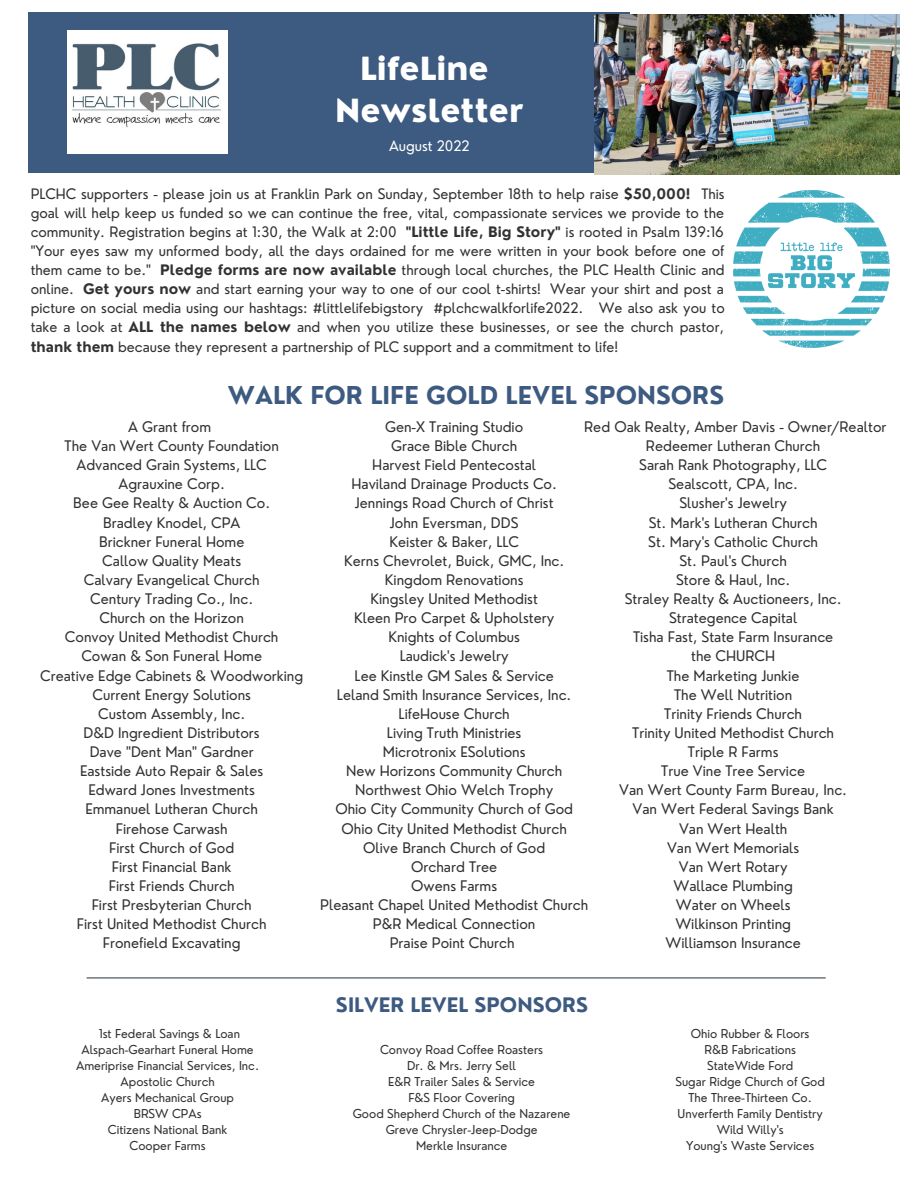
<style>
.page{position:relative;width:918px;height:1188px;background:#fff}
.page>*{position:absolute;margin:0;border:0;box-sizing:border-box;transform-origin:0 0}
.t1{font:800 31.05px/42.8px "Nourd";color:#fff;text-align:center}
.t2{font:700 24px "Nourd";color:#3d5a80}
.t3{font:700 19.5px "Nourd";color:#3d5a80}
.t4{font:14.25px/19.2px "Nourd";color:#323232;text-align:center}
.t5{font:14.1px/19.2px "Nourd";color:#323232;text-align:justify}
.t6{font:14.1px "Nourd";color:#fff}
.t7{font:12px/16px "Nourd";color:#323232;text-align:center}
.s1{font-weight:700}
</style>
<div class="page">
<div style="left:28px;top:13px;width:602px;height:160px;background:#3d5a80"></div>
<hr style="left:87px;top:977px;width:739px;height:1px;background:#3d4850">
<img style="left:68px;top:30px;width:159px;height:124px">
<img style="left:594px;top:14px;width:305px;height:161px">
<img style="left:733px;top:191px;width:157px;height:156px">
<h1 class="t1" style="left:335px;top:47px;width:190px">LifeLine<br>Newsletter</h1>
<p class="t6" style="left:389px;top:137px;width:82px">August 2022</p>
<p class="t5" style="left:31px;top:184px;width:696px">PLCHC supporters - please join us at Franklin Park on Sunday, September 18th to help raise <span class="s1">$50,000!</span> This goal will help keep us funded so we can continue the free, vital, compassionate services we provide to the community. Registration begins at 1:30, the Walk at 2:00 <span class="s1">"Little Life, Big Story"</span> is rooted in Psalm 139:16 "Your eyes saw my unformed body, all the days ordained for me were written in your book before one of them came to be." <span class="s1">Pledge forms are now available</span> through local churches, the PLC Health Clinic and online. <span class="s1">Get yours now</span> and start earning your way to one of our cool t-shirts! Wear your shirt and post a picture on social media using our hashtags: #littlelifebigstory #plchcwalkforlife2022. We also ask you to take a look at <span class="s1">ALL the names below</span> and when you utilize these businesses, or see the church pastor, <span class="s1">thank them</span> because they represent a partnership of PLC support and a commitment to life!</p>
<h2 class="t2" style="left:228px;top:380px;width:498px">WALK FOR LIFE GOLD LEVEL SPONSORS</h2>
<p class="t4" style="left:40px;top:417px;width:265px">A Grant from<br>The Van Wert County Foundation<br>Advanced Grain Systems, LLC<br>Agrauxine Corp.<br>Bee Gee Realty &amp; Auction Co.<br>Bradley Knodel, CPA<br>Brickner Funeral Home<br>Callow Quality Meats<br>Calvary Evangelical Church<br>Century Trading Co., Inc.<br>Church on the Horizon<br>Convoy United Methodist Church<br>Cowan &amp; Son Funeral Home<br>Creative Edge Cabinets &amp; Woodworking<br>Current Energy Solutions<br>Custom Assembly, Inc.<br>D&amp;D Ingredient Distributors<br>Dave "Dent Man" Gardner<br>Eastside Auto Repair &amp; Sales<br>Edward Jones Investments<br>Emmanuel Lutheran Church<br>Firehose Carwash<br>First Church of God<br>First Financial Bank<br>First Friends Church<br>First Presbyterian Church<br>First United Methodist Church<br>Fronefield Excavating</p>
<p class="t4" style="left:584px;top:417px;width:304px">Red Oak Realty, Amber Davis - Owner/Realtor<br>Redeemer Lutheran Church<br>Sarah Rank Photography, LLC<br>Sealscott, CPA, Inc.<br>Slusher's Jewelry<br>St. Mark's Lutheran Church<br>St. Mary's Catholic Church<br>St. Paul's Church<br>Store &amp; Haul, Inc.<br>Straley Realty &amp; Auctioneers, Inc.<br>Strategence Capital<br>Tisha Fast, State Farm Insurance<br>the CHURCH<br>The Marketing Junkie<br>The Well Nutrition<br>Trinity Friends Church<br>Trinity United Methodist Church<br>Triple R Farms<br>True Vine Tree Service<br>Van Wert County Farm Bureau, Inc.<br>Van Wert Federal Savings Bank<br>Van Wert Health<br>Van Wert Memorials<br>Van Wert Rotary<br>Wallace Plumbing<br>Water on Wheels<br>Wilkinson Printing<br>Williamson Insurance</p>
<p class="t4" style="left:320px;top:417px;width:269px">Gen-X Training Studio<br>Grace Bible Church<br>Harvest Field Pentecostal<br>Haviland Drainage Products Co.<br>Jennings Road Church of Christ<br>John Eversman, DDS<br>Keister &amp; Baker, LLC<br>Kerns Chevrolet, Buick, GMC, Inc.<br>Kingdom Renovations<br>Kingsley United Methodist<br>Kleen Pro Carpet &amp; Upholstery<br>Knights of Columbus<br>Laudick's Jewelry<br>Lee Kinstle GM Sales &amp; Service<br>Leland Smith Insurance Services, Inc.<br>LifeHouse Church<br>Living Truth Ministries<br>Microtronix ESolutions<br>New Horizons Community Church<br>Northwest Ohio Welch Trophy<br>Ohio City Community Church of God<br>Ohio City United Methodist Church<br>Olive Branch Church of God<br>Orchard Tree<br>Owens Farms<br>Pleasant Chapel United Methodist Church<br>P&amp;R Medical Connection<br>Praise Point Church</p>
<p class="t7" style="left:76px;top:1025px;width:184px">1st Federal Savings &amp; Loan<br>Alspach-Gearhart Funeral Home<br>Ameriprise Financial Services, Inc.<br>Apostolic Church<br>Ayers Mechanical Group<br>BRSW CPAs<br>Citizens National Bank<br>Cooper Farms</p>
<h3 class="t3" style="left:336px;top:993px;width:254px">SILVER LEVEL SPONSORS</h3>
<p class="t7" style="left:353px;top:1041px;width:219px">Convoy Road Coffee Roasters<br>Dr. &amp; Mrs. Jerry Sell<br>E&amp;R Trailer Sales &amp; Service<br>F&amp;S Floor Covering<br>Good Shepherd Church of the Nazarene<br>Greve Chrysler-Jeep-Dodge<br>Merkle Insurance</p>
<p class="t7" style="left:676px;top:1025px;width:151px">Ohio Rubber &amp; Floors<br>R&amp;B Fabrications<br>StateWide Ford<br>Sugar Ridge Church of God<br>The Three-Thirteen Co.<br>Unverferth Family Dentistry<br>Wild Willy's<br>Young's Waste Services</p>
</div>
